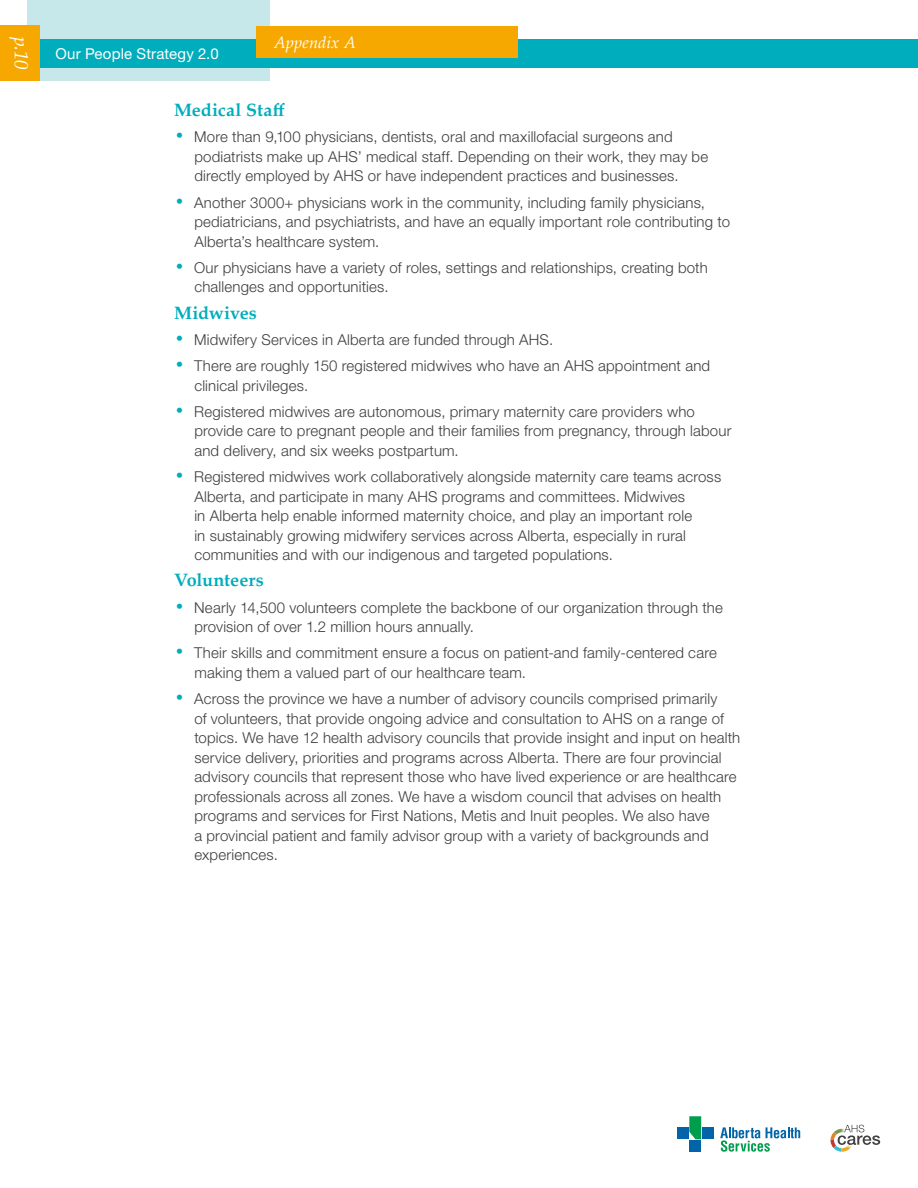
<style>
.page{position:relative;width:918px;height:1188px;background:#fff}
.page>*{position:absolute;margin:0;border:0;box-sizing:border-box;transform-origin:0 0}
.t1{font:italic 19.5px "Palatino";color:#fff}
.Body_Text{font:700 18px "Palatino";color:#00adbc}
.t2{font:italic 16.5px "Palatino";letter-spacing:.005em;color:#fff}
.t3{font:300 15px/19.5px "Helvetica Neue LT Std";letter-spacing:.01em;color:#3e3e3f}
.t4{font:15px "Helvetica Neue LT Std";letter-spacing:.01em;color:#fff}
.s1{font-family:"Palatino";font-weight:700;font-size:18px;color:#00adbc}
</style>
<div class="page">
<div style="left:27px;top:0;width:243px;height:81px;background:#c7e8ea"></div>
<div style="left:0;top:39px;width:918px;height:29px;background:#00adbc"></div>
<div style="left:0;top:26px;width:40px;height:55px;background:#f6a800"></div>
<div style="left:256px;top:26px;width:262px;height:31px;background:#f6a800"></div>
<svg style="left:720px;top:1127px;width:80px;height:25px"></svg>
<div style="left:677px;top:1127px;width:11px;height:12px;background:#0163a8"></div>
<div style="left:702px;top:1127px;width:11px;height:12px;background:#0163a8"></div>
<div style="left:689px;top:1140px;width:12px;height:12px;background:#0163a8"></div>
<svg style="left:689px;top:1116px;width:12px;height:23px"></svg>
<svg style="left:831px;top:1125px;width:49px;height:27px"></svg>
<h1 class="t1" style="left:38px;top:37px;width:34px;rotate:90deg">p.10</h1>
<p class="t4" style="left:56px;top:45px;width:165px">Our People Strategy 2.0</p>
<p class="t2" style="left:274px;top:28px;width:83px">Appendix A</p>
<p class="Body_Text" style="left:174px;top:95px;width:112px">Medical Staff</p>
<p class="t3" style="left:194px;top:127px;width:515px;text-indent:-20px"><span class="s1">•</span> More than 9,100 physicians, dentists, oral and maxillofacial surgeons and podiatrists make up AHS’ medical staff. Depending on their work, they may be directly employed by AHS or have independent practices and businesses.</p>
<p class="t3" style="left:194px;top:192px;width:537px;text-indent:-20px"><span class="s1">•</span> Another 3000+ physicians work in the community, including family physicians, pediatricians, and psychiatrists, and have an equally important role contributing to<br>Alberta’s healthcare system.</p>
<p class="t3" style="left:194px;top:257px;width:515px;text-indent:-20px"><span class="s1">•</span> Our physicians have a variety of roles, settings and relationships, creating both challenges and opportunities.</p>
<p class="Body_Text" style="left:174px;top:297px;width:84px">Midwives</p>
<p class="t3" style="left:174px;top:329px;width:381px"><span class="s1">•</span> Midwifery Services in Alberta are funded through AHS.</p>
<p class="t3" style="left:194px;top:356px;width:517px;text-indent:-20px"><span class="s1">•</span> There are roughly 150 registered midwives who have an AHS appointment and clinical privileges.</p>
<p class="t3" style="left:194px;top:401px;width:539px;text-indent:-20px"><span class="s1">•</span> Registered midwives are autonomous, primary maternity care providers who provide care to pregnant people and their families from pregnancy, through labour and delivery, and six weeks postpartum.</p>
<p class="t3" style="left:194px;top:467px;width:528px;text-indent:-20px"><span class="s1">•</span> Registered midwives work collaboratively alongside maternity care teams across Alberta, and participate in many AHS programs and committees. Midwives<br>in Alberta help enable informed maternity choice, and play an important role<br>in sustainably growing midwifery services across Alberta, especially in rural communities and with our indigenous and targeted populations.</p>
<p class="Body_Text" style="left:174px;top:565px;width:91px">Volunteers</p>
<p class="t3" style="left:194px;top:597px;width:530px;text-indent:-20px"><span class="s1">•</span> Nearly 14,500 volunteers complete the backbone of our organization through the provision of over 1.2 million hours annually.</p>
<p class="t3" style="left:194px;top:643px;width:524px;text-indent:-20px"><span class="s1">•</span> Their skills and commitment ensure a focus on patient-and family-centered care making them a valued part of our healthcare team.</p>
<p class="t3" style="left:194px;top:689px;width:547px;text-indent:-20px"><span class="s1">•</span> Across the province we have a number of advisory councils comprised primarily<br>of volunteers, that provide ongoing advice and consultation to AHS on a range of topics. We have 12 health advisory councils that provide insight and input on health service delivery, priorities and programs across Alberta. There are four provincial advisory councils that represent those who have lived experience or are healthcare professionals across all zones. We have a wisdom council that advises on health programs and services for First Nations, Metis and Inuit peoples. We also have<br>a provincial patient and family advisor group with a variety of backgrounds and experiences.</p>
</div>
